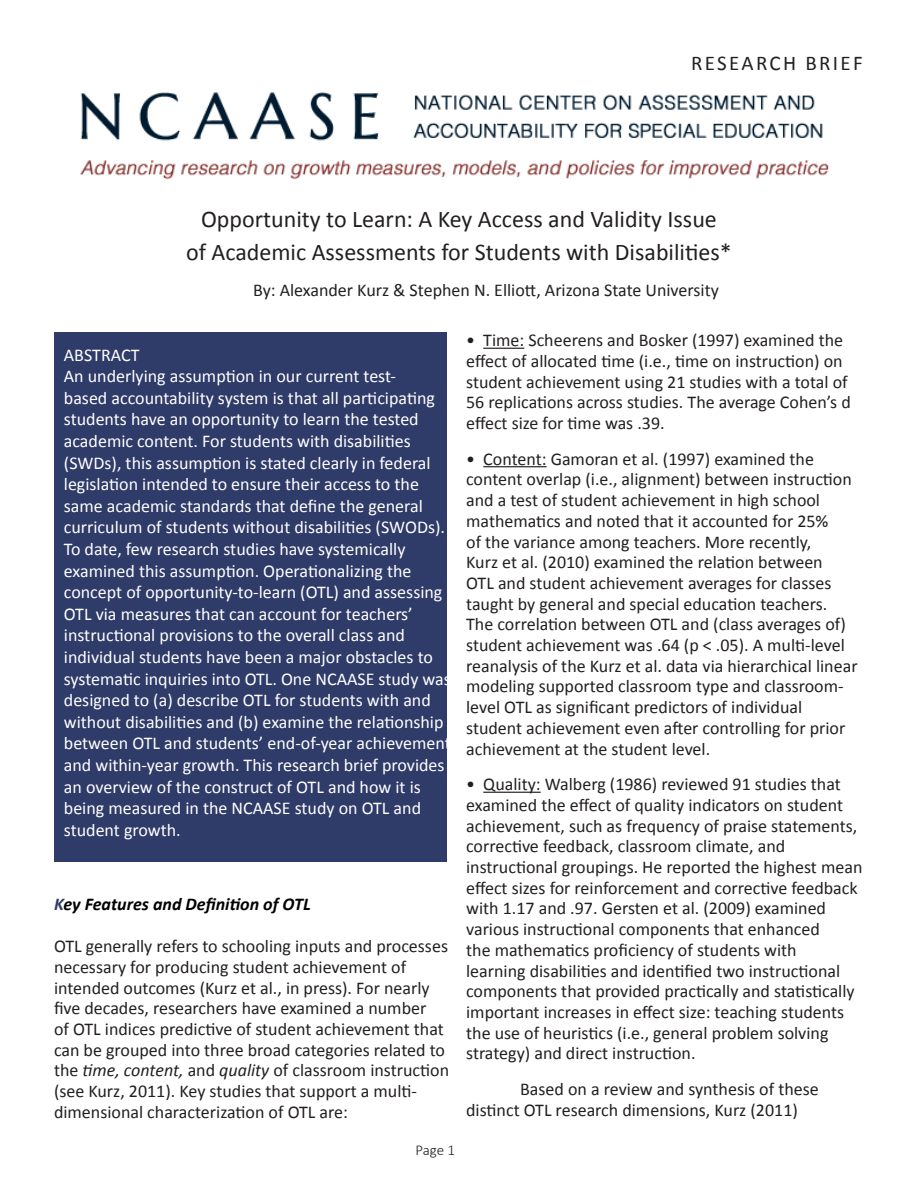
<style>
.page{position:relative;width:918px;height:1188px;background:#fff}
.page>*{position:absolute;margin:0;border:0;box-sizing:border-box;transform-origin:0 0}
.t1{font:24px "Calibri";color:#231f20}
.t2{font:21px "Calibri";letter-spacing:.11em;color:#231f20}
.t3{font:18px/20.7px "Calibri";color:#231f20}
.t4{font:18px/21.6px "Calibri";color:#fff}
.t5{font:italic 700 18px "Calibri";color:#000}
.t6{font:300 15px "Calibri";color:#231f20}
.s1{color:#2f3b68}
.s2{font-style:italic}
</style>
<div class="page">
<img style="left:80px;top:92px;width:749px;height:88px">
<div style="left:54px;top:333px;width:392px;height:529px;background:#2f3b68"></div>
<hr style="left:483px;top:348px;width:41px;height:1px;background:#231f20">
<hr style="left:483px;top:466px;width:64px;height:1px;background:#231f20">
<hr style="left:483px;top:792px;width:58px;height:1px;background:#231f20">
<p class="t2" style="left:691px;top:50px;width:173px">RESEARCH BRIEF</p>
<p class="t1" style="left:201px;top:204px;width:517px">Opportunity to Learn: A Key Access and Validity Issue</p>
<p class="t1" style="left:186px;top:237px;width:547px">of Academic Assessments for Students with Disabilities*</p>
<p class="t3" style="left:253px;top:280px;width:467px">By: Alexander Kurz &amp; Stephen N. Elliott, Arizona State University</p>
<p class="t4" style="left:64px;top:344px;width:77px">ABSTRACT</p>
<p class="t4" style="left:64px;top:365px;width:389px">An underlying assumption in our current test-<br>based accountability system is that all participating students have an opportunity to learn the tested academic content. For students with disabilities (SWDs), this assumption is stated clearly in federal legislation intended to ensure their access to the same academic standards that define the general curriculum of students without disabilities (SWODs).<br>To date, few research studies have systemically examined this assumption. Operationalizing the concept of opportunity-to-learn (OTL) and assessing OTL via measures that can account for teachers’ instructional provisions to the overall class and individual students have been a major obstacles to systematic inquiries into OTL. One NCAASE study was designed to (a) describe OTL for students with and without disabilities and (b) examine the relationship between OTL and students’ end-of-year achievement and within-year growth. This research brief provides an overview of the construct of OTL and how it is being measured in the NCAASE study on OTL and student growth.</p>
<p class="t5" style="left:54px;top:892px;width:258px"><span class="s1">K</span>ey Features and Definition of OTL</p>
<p class="t3" style="left:54px;top:936px;width:397px">OTL generally refers to schooling inputs and processes necessary for producing student achievement of intended outcomes (Kurz et al., in press). For nearly five decades, researchers have examined a number<br>of OTL indices predictive of student achievement that can be grouped into three broad categories related to the <span class="s2">time, content,</span> and <span class="s2">quality</span> of classroom instruction (see Kurz, 2011). Key studies that support a multi&shy;dimensional characterization of OTL are:</p>
<p class="t6" style="left:416px;top:1141px;width:41px">Page 1</p>
<p class="t3" style="left:466px;top:330px;width:386px">• Time: Scheerens and Bosker (1997) examined the effect of allocated time (i.e., time on instruction) on student achievement using 21 studies with a total of 56 replications across studies. The average Cohen’s d effect size for time was .39.</p>
<p class="t3" style="left:466px;top:448px;width:393px">• Content: Gamoran et al. (1997) examined the content overlap (i.e., alignment) between instruction and a test of student achievement in high school mathematics and noted that it accounted for 25%<br>of the variance among teachers. More recently,<br>Kurz et al. (2010) examined the relation between<br>OTL and student achievement averages for classes taught by general and special education teachers.<br>The correlation between OTL and (class averages of) student achievement was .64 (p &lt; .05). A multi-level reanalysis of the Kurz et al. data via hierarchical linear modeling supported classroom type and classroom&shy;level OTL as significant predictors of individual student achievement even after controlling for prior achievement at the student level.</p>
<p class="t3" style="left:466px;top:774px;width:398px">• Quality: Walberg (1986) reviewed 91 studies that examined the effect of quality indicators on student achievement, such as frequency of praise statements, corrective feedback, classroom climate, and instructional groupings. He reported the highest mean effect sizes for reinforcement and corrective feedback with 1.17 and .97. Gersten et al. (2009) examined various instructional components that enhanced<br>the mathematics proficiency of students with<br>learning disabilities and identified two instructional components that provided practically and statistically important increases in effect size: teaching students the use of heuristics (i.e., general problem solving strategy) and direct instruction.</p>
<p class="t3" style="left:466px;top:1079px;width:354px;text-indent:54px">Based on a review and synthesis of these distinct OTL research dimensions, Kurz (2011)</p>
</div>
